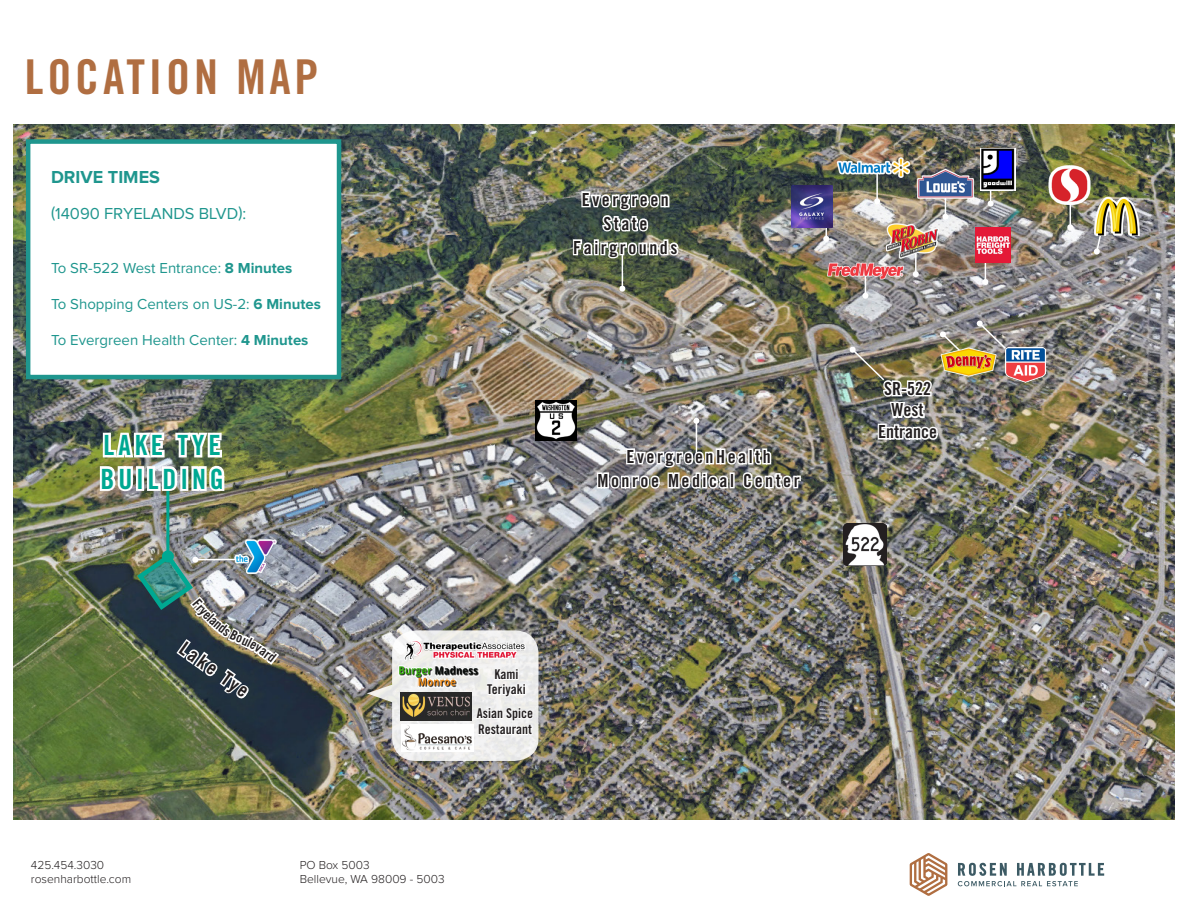
<style>
.page{position:relative;width:1188px;height:918px;background:#fff}
.page>*{position:absolute;margin:0;border:0;box-sizing:border-box;transform-origin:0 0}
.t1{font:48px "Trade Gothic LT Std Bd Cn 20";letter-spacing:.08em;color:#b06e41}
.t2{font:27.9px/33.5px "Trade Gothic LT Std Bd Cn 20";letter-spacing:.14em;color:#00a892}
.t3{font:19.5px "Trade Gothic LT Std Bd Cn 20";color:#231f20}
.t4{font:18px/24px "Trade Gothic LT Std Bd Cn 20";letter-spacing:.14em;color:#231f20;text-align:center}
.t5{font:18px/21.6px "Trade Gothic LT Std Bd Cn 20";color:#231f20;text-align:center}
.t6{font:700 18px "Proxima Nova";color:#1f968e}
.t7{font:16.5px "Proxima Nova";color:#1f968e}
.t8{font:15px "Proxima Nova";color:#1f968e}
.t9{font:13.5px "Trade Gothic LT Std Bd Cn 20";color:#231f20}
.t10{font:300 12px "Proxima Nova";color:#231f20}
.s1{font-weight:700}
</style>
<div class="page">
<img style="left:14px;top:125px;width:1160px;height:694px">
<svg style="left:958px;top:863px;width:146px;height:23px"></svg>
<svg style="left:910px;top:853px;width:37px;height:43px"></svg>
<img style="left:536px;top:401px;width:41px;height:39px">
<img style="left:844px;top:524px;width:43px;height:42px">
<hr style="left:166px;top:490px;width:3px;height:66px;background:#00a892">
<hr style="left:622px;top:247px;width:1px;height:42px;background:#fff">
<svg style="left:619px;top:286px;width:6px;height:6px"></svg>
<hr style="left:876px;top:166px;width:2px;height:35px;background:#fff">
<svg style="left:874px;top:198px;width:6px;height:6px"></svg>
<img style="left:832px;top:158px;width:81px;height:20px">
<svg style="left:862px;top:279px;width:6px;height:20px"></svg>
<img style="left:826px;top:263px;width:80px;height:16px">
<hr style="left:945px;top:181px;width:1px;height:36px;background:#fff">
<svg style="left:942px;top:214px;width:6px;height:6px"></svg>
<img style="left:914px;top:168px;width:63px;height:33px">
<hr style="left:915px;top:239px;width:2px;height:35px;background:#fff">
<svg style="left:913px;top:271px;width:6px;height:6px"></svg>
<img style="left:886px;top:222px;width:52px;height:37px">
<hr style="left:1070px;top:192px;width:1px;height:35px;background:#fff">
<svg style="left:1067px;top:224px;width:6px;height:6px"></svg>
<img style="left:1048px;top:166px;width:43px;height:38px">
<svg style="left:1094px;top:235px;width:10px;height:20px"></svg>
<img style="left:1093px;top:197px;width:48px;height:38px">
<svg style="left:988px;top:191px;width:6px;height:16px"></svg>
<img style="left:981px;top:149px;width:35px;height:42px">
<hr style="left:825px;top:210px;width:2px;height:29px;background:#fff">
<svg style="left:823px;top:236px;width:6px;height:6px"></svg>
<img style="left:791px;top:186px;width:41px;height:41px">
<svg style="left:982px;top:262px;width:6px;height:23px"></svg>
<img style="left:975px;top:227px;width:36px;height:35px">
<img style="left:850px;top:320px;width:163px;height:132px">
<img style="left:1005px;top:347px;width:41px;height:35px">
<img style="left:571px;top:190px;width:109px;height:70px">
<hr style="left:696px;top:421px;width:1px;height:43px;background:#fff">
<svg style="left:693px;top:417px;width:7px;height:7px"></svg>
<img style="left:595px;top:446px;width:207px;height:65px">
<img style="left:367px;top:630px;width:171px;height:131px">
<img style="left:233px;top:540px;width:44px;height:10px">
<img style="left:98px;top:380px;width:129px;height:126px">
<div style="left:26px;top:139px;width:315px;height:240px;background:#fff;border:4px solid #1f968e"></div>
<img style="left:134px;top:550px;width:147px;height:152px">
<p class="t1" style="left:25px;top:48px;width:295px">LOCATION MAP</p>
<p class="t6" style="left:51px;top:167px;width:110px">DRIVE TIMES</p>
<p class="t7" style="left:51px;top:204px;width:197px">(14090 FRYELANDS BLVD):</p>
<p class="t8" style="left:51px;top:260px;width:243px">To SR-522 West Entrance: <span class="s1">8 Minutes</span></p>
<p class="t8" style="left:51px;top:296px;width:271px">To Shopping Centers on US-2: <span class="s1">6 Minutes</span></p>
<p class="t8" style="left:51px;top:332px;width:259px">To Evergreen Health Center: <span class="s1">4 Minutes</span></p>
<p class="t2" style="left:101px;top:428px;width:125px">LAKE TYE<br>BUILDING</p>
<p class="t4" style="left:573px;top:187px;width:106px">Evergreen<br>State<br>Fairgrounds</p>
<p class="t4" style="left:597px;top:444px;width:204px">EvergreenHealth<br>Monroe Medical Center</p>
<p class="t3" style="left:188px;top:637px;width:82px;rotate:35deg">Lake Tye</p>
<p class="t10" style="left:31px;top:858px;width:75px">425.454.3030</p>
<p class="t10" style="left:31px;top:872px;width:102px">rosenharbottle.com</p>
<p class="t9" style="left:494px;top:666px;width:25px">Kami</p>
<p class="t9" style="left:487px;top:681px;width:40px">Teriyaki</p>
<p class="t9" style="left:477px;top:705px;width:58px">Asian Spice</p>
<p class="t9" style="left:478px;top:721px;width:55px">Restaurant</p>
<p class="t10" style="left:300px;top:858px;width:71px">PO Box 5003</p>
<p class="t10" style="left:300px;top:872px;width:146px">Bellevue, WA 98009 - 5003</p>
<p class="t4" style="left:884px;top:376px;width:48px">SR-522</p>
<p class="t5" style="left:878px;top:399px;width:60px">West<br>Entrance</p>
</div>
